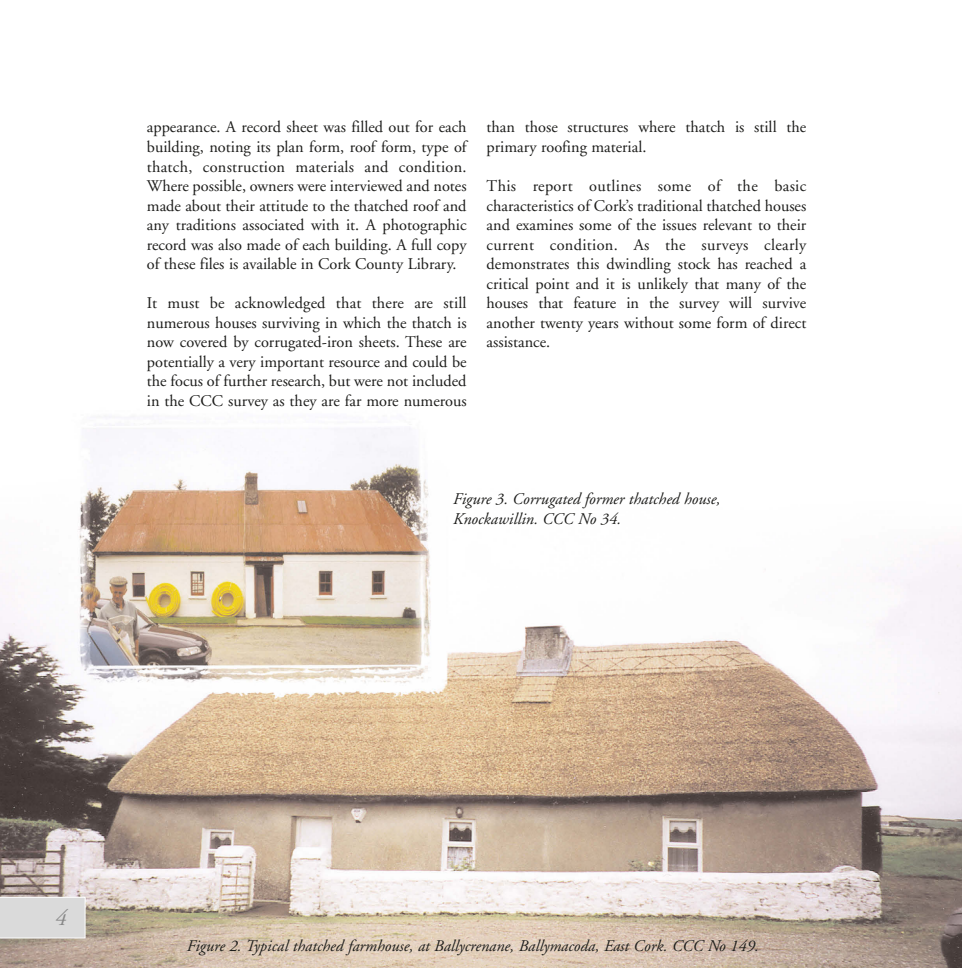
<style>
.page{position:relative;width:962px;height:968px;background:#fff}
.page>*{position:absolute;margin:0;border:0;box-sizing:border-box;transform-origin:0 0}
.t1{font:italic 22.75px "Adobe Garamond";color:#878787}
.t2{font:16.28px/19.6px "Adobe Garamond";color:#1d1d1b;text-align:justify}
.t3{font:italic 16.28px/19.6px "Adobe Garamond";color:#1d1d1b}
</style>
<div class="page">
<img style="left:0;top:416px;width:962px;height:552px">
<svg style="left:0;top:896px;width:86px;height:42px;background:#dadada"></svg>
<p class="t2" style="left:147px;top:119px;width:321px">appearance. A record sheet was filled out for each building, noting its plan form, roof form, type of thatch, construction materials and condition.<br>Where possible, owners were interviewed and notes made about their attitude to the thatched roof and any traditions associated with it. A photographic record was also made of each building. A full copy of these files is available in Cork County Library.</p>
<p class="t2" style="left:147px;top:295px;width:321px">It must be acknowledged that there are still numerous houses surviving in which the thatch is now covered by corrugated-iron sheets. These are potentially a very important resource and could be the focus of further research, but were not included in the CCC survey as they are far more numerous</p>
<p class="t2" style="left:487px;top:119px;width:321px">than those structures where thatch is still the primary roofing material.</p>
<p class="t2" style="left:487px;top:178px;width:321px">This report outlines some of the basic characteristics of Cork’s traditional thatched houses and examines some of the issues relevant to their current condition. As the surveys clearly demonstrates this dwindling stock has reached a critical point and it is unlikely that many of the houses that feature in the survey will survive another twenty years without some form of direct assistance.</p>
<p class="t3" style="left:453px;top:490px;width:269px">Figure 3. Corrugated former thatched house,<br>Knockawillin. CCC No 34.</p>
<h1 class="t1" style="left:54px;top:908px;width:13px">4</h1>
<p class="t3" style="left:186px;top:937px;width:574px">Figure 2. Typical thatched farmhouse, at Ballycrenane, Ballymacoda, East Cork. CCC No 149.</p>
</div>
